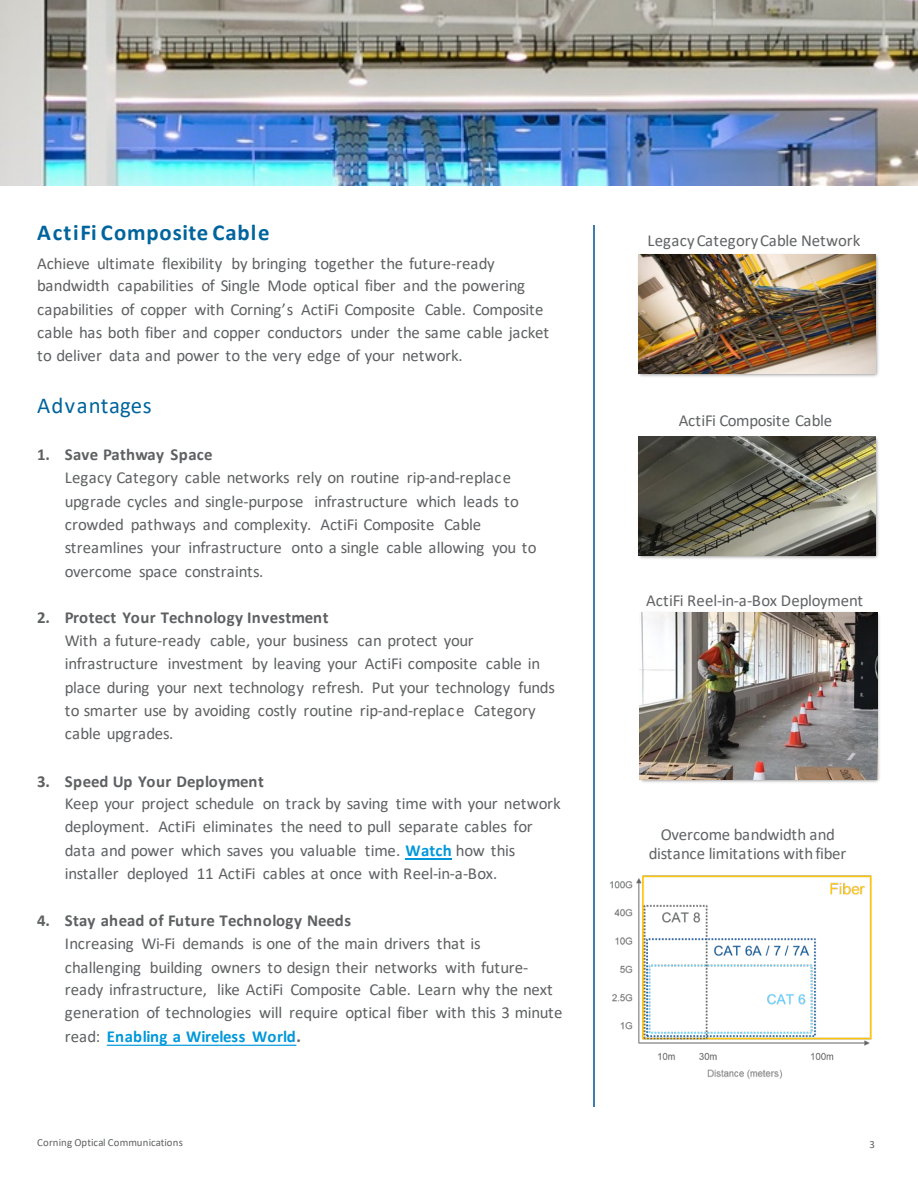
<style>
.page{position:relative;width:918px;height:1188px;background:#fff}
.page>*{position:absolute;margin:0;border:0;box-sizing:border-box;transform-origin:0 0}
.t1{font:700 22.8px "Calibri";letter-spacing:.04em;color:#00649d}
.t2{font:22.8px "Calibri";letter-spacing:.035em;color:#00649d}
.t3{font:16.8px/23.1px "Calibri";letter-spacing:-.015em;color:#5e6062}
.t4{font:16.8px "Calibri";letter-spacing:-.015em;color:#616365}
.t5{font:16.8px "Calibri";letter-spacing:.005em;color:#616365}
.t6{font:10.8px "Calibri";letter-spacing:.02em;color:#5e6062}
.s1{font-weight:700}
.s2{font-weight:700;color:#0098db}
</style>
<div class="page">
<hr style="left:593px;top:225px;width:2px;height:882px;background:#005293">
<img style="left:0;top:0;width:918px;height:186px">
<img style="left:639px;top:612px;width:241px;height:171px">
<img style="left:640px;top:612px;width:237px;height:168px">
<img style="left:638px;top:255px;width:241px;height:122px">
<img style="left:638px;top:254px;width:238px;height:119px">
<img style="left:638px;top:436px;width:241px;height:123px">
<img style="left:638px;top:437px;width:238px;height:119px">
<hr style="left:406px;top:859px;width:46px;height:1px;background:#0098db">
<svg style="left:107px;top:1045px;width:189px;height:1px"></svg>
<img style="left:610px;top:875px;width:262px;height:204px">
<p class="t1" style="left:37px;top:216px;width:234px">ActiFi Composite Cable</p>
<p class="t3" style="left:37px;top:251px;width:514px">Achieve ultimate flexibility by bringing together the future-ready bandwidth capabilities of Single Mode optical fiber and the powering capabilities of copper with Corning’s ActiFi Composite Cable. Composite cable has both fiber and copper conductors under the same cable jacket to deliver data and power to the very edge of your network.</p>
<p class="t2" style="left:37px;top:390px;width:116px">Advantages</p>
<p class="t3" style="left:65px;top:443px;width:474px;text-indent:-28px"><span class="s1">1. Save Pathway Space<br></span>Legacy Category cable networks rely on routine rip-and-replace upgrade cycles and single-purpose infrastructure which leads to crowded pathways and complexity. ActiFi Composite Cable streamlines your infrastructure onto a single cable allowing you to overcome space constraints.</p>
<p class="t3" style="left:65px;top:606px;width:492px;text-indent:-28px"><span class="s1">2. Protect Your Technology Investment<br></span>With a future-ready cable, your business can protect your infrastructure investment by leaving your ActiFi composite cable in place during your next technology refresh. Put your technology funds to smarter use by avoiding costly routine rip-and-replace Category cable upgrades.</p>
<p class="t3" style="left:65px;top:769px;width:498px;text-indent:-28px"><span class="s1">3. Speed Up Your Deployment<br></span>Keep your project schedule on track by saving time with your network deployment. ActiFi eliminates the need to pull separate cables for data and power which saves you valuable time. <span class="s2">Watch</span> how this installer deployed 11 ActiFi cables at once with Reel-in-a-Box.</p>
<p class="t3" style="left:65px;top:908px;width:499px;text-indent:-28px"><span class="s1">4. Stay ahead of Future Technology Needs<br></span>Increasing Wi-Fi demands is one of the main drivers that is<br>challenging building owners to design their networks with future&shy;ready infrastructure, like ActiFi Composite Cable. Learn why the next generation of technologies will require optical fiber with this 3 minute read: <span class="s2">Enabling a Wireless World</span><span class="s1">.</span></p>
<p class="t5" style="left:647px;top:229px;width:214px">Legacy Category Cable Network</p>
<p class="t4" style="left:679px;top:409px;width:155px">ActiFi Composite Cable</p>
<p class="t4" style="left:646px;top:589px;width:218px">ActiFi Reel-in-a-Box Deployment</p>
<p class="t4" style="left:661px;top:823px;width:176px">Overcome bandwidth and</p>
<p class="t4" style="left:649px;top:842px;width:199px">distance limitations with fiber</p>
<p class="t6" style="left:37px;top:1135px;width:147px">Corning Optical Communications</p>
<p class="t6" style="left:869px;top:1137px;width:7px">3</p>
</div>
